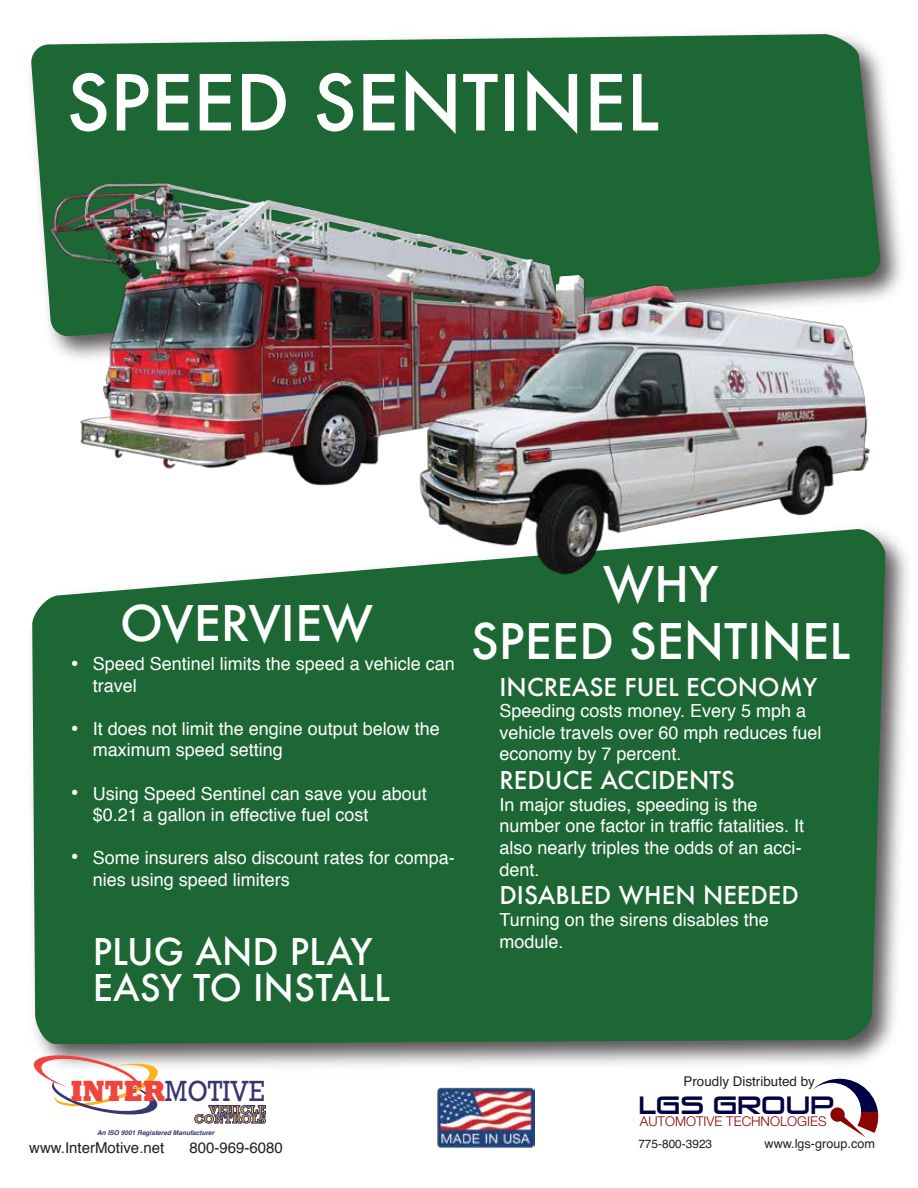
<style>
.page{position:relative;width:918px;height:1188px;background:#fff}
.page>*{position:absolute;margin:0;border:0;box-sizing:border-box;transform-origin:0 0}
.t1{font:500 75px "Futura";color:#fff}
.t2{font:500 48px/57.6px "Futura";color:#fff;text-align:center}
.t3{font:500 36px/36px "Futura";color:#fff}
.t4{font:29.7px "Rockwell";color:#363771;scale:.86 1}
.t5{font:500 24px "Futura";color:#fff}
.t6{font:24px "Helvetica";color:#fff}
.t7{font:23.7px "Venus Rising";color:#000043}
.t8{font:18px/21.6px "Helvetica";color:#fff}
.t9{font:15px "Helvetica";color:#231f20}
.t10{font:300 13.5px "Helvetica Neue";color:#8b0304}
.t11{font:13.5px "Helvetica";color:#231f20}
.t12{font:12.6px "Helvetica";color:#231f20}
.t13{font:700 12.3px/9.3px "Rockwell";color:#fbb41e;text-align:right}
.t14{font:11.85px "Helvetica";color:#231f20}
.t15{font:italic 700 6.6px "Helvetica";color:#353471}
.s1{font-weight:800;color:#ef453c}
</style>
<div class="page">
<img style="left:30px;top:69px;width:871px;height:228px">
<svg style="left:31px;top:33px;width:850px;height:295px;background:#2e7244"></svg>
<img style="left:33px;top:535px;width:875px;height:532px">
<div style="left:31px;top:531px;width:854px;height:514px;background:#1c6734"></div>
<img style="left:437px;top:1088px;width:98px;height:60px">
<svg style="left:812px;top:1079px;width:66px;height:59px"></svg>
<svg style="left:34px;top:1055px;width:127px;height:60px"></svg>
<svg style="left:194px;top:1105px;width:72px;height:19px"></svg>
<img style="left:50px;top:171px;width:828px;height:409px">
<h1 class="t1" style="left:66px;top:51px;width:595px">SPEED SENTINEL</h1>
<h3 class="t6" style="left:71px;top:645px;width:10px">•</h3>
<h3 class="t6" style="left:71px;top:710px;width:10px">•</h3>
<h3 class="t6" style="left:71px;top:774px;width:10px">•</h3>
<h3 class="t6" style="left:71px;top:838px;width:10px">•</h3>
<h2 class="t2" style="left:120px;top:593px;width:255px">OVERVIEW</h2>
<p class="t8" style="left:93px;top:653px;width:364px">Speed Sentinel limits the speed a vehicle can travel</p>
<p class="t8" style="left:93px;top:718px;width:349px">It does not limit the engine output below the maximum speed setting</p>
<p class="t8" style="left:93px;top:783px;width:336px">Using Speed Sentinel can save you about $0.21 a gallon in effective fuel cost</p>
<p class="t8" style="left:93px;top:848px;width:364px">Some insurers also discount rates for compa&shy;nies using speed limiters</p>
<h3 class="t3" style="left:93px;top:933px;width:299px">PLUG AND PLAY<br>EASY TO INSTALL</h3>
<h2 class="t2" style="left:471px;top:554px;width:381px">WHY<br>SPEED SENTINEL</h2>
<h3 class="t5" style="left:500px;top:670px;width:319px">INCREASE FUEL ECONOMY</h3>
<p class="t8" style="left:500px;top:701px;width:324px">Speeding costs money. Every 5 mph a vehicle travels over 60 mph reduces fuel economy by 7 percent.</p>
<h3 class="t5" style="left:500px;top:764px;width:237px">REDUCE ACCIDENTS</h3>
<p class="t8" style="left:500px;top:794px;width:306px">In major studies, speeding is the number one factor in traffic fatalities. It also nearly triples the odds of an acci&shy;dent.</p>
<h3 class="t5" style="left:500px;top:879px;width:301px">DISABLED WHEN NEEDED</h3>
<p class="t8" style="left:500px;top:909px;width:271px">Turning on the sirens disables the module.</p>
<h3 class="t4" style="left:71px;top:1074px;width:227px"><span class="s1">INTER</span>MOTIVE</h3>
<p class="t15" style="left:97px;top:1127px;width:119px">An ISO 9001 Registered Manufacturer</p>
<p class="t9" style="left:29px;top:1136px;width:137px">www.InterMotive.net</p>
<p class="t9" style="left:189px;top:1136px;width:95px">800-969-6080</p>
<p class="t13" style="left:194px;top:1105px;width:73px">VEHICLE<br>CONTROLS</p>
<p class="t11" style="left:684px;top:1071px;width:133px">Proudly Distributed by</p>
<h3 class="t7" style="left:638px;top:1092px;width:197px">LGS GROUP</h3>
<p class="t10" style="left:640px;top:1111px;width:188px">AUTOMOTIVE TECHNOLOGIES</p>
<p class="t14" style="left:638px;top:1134px;width:75px">775-800-3923</p>
<p class="t12" style="left:765px;top:1134px;width:112px">www.lgs-group.com</p>
</div>
